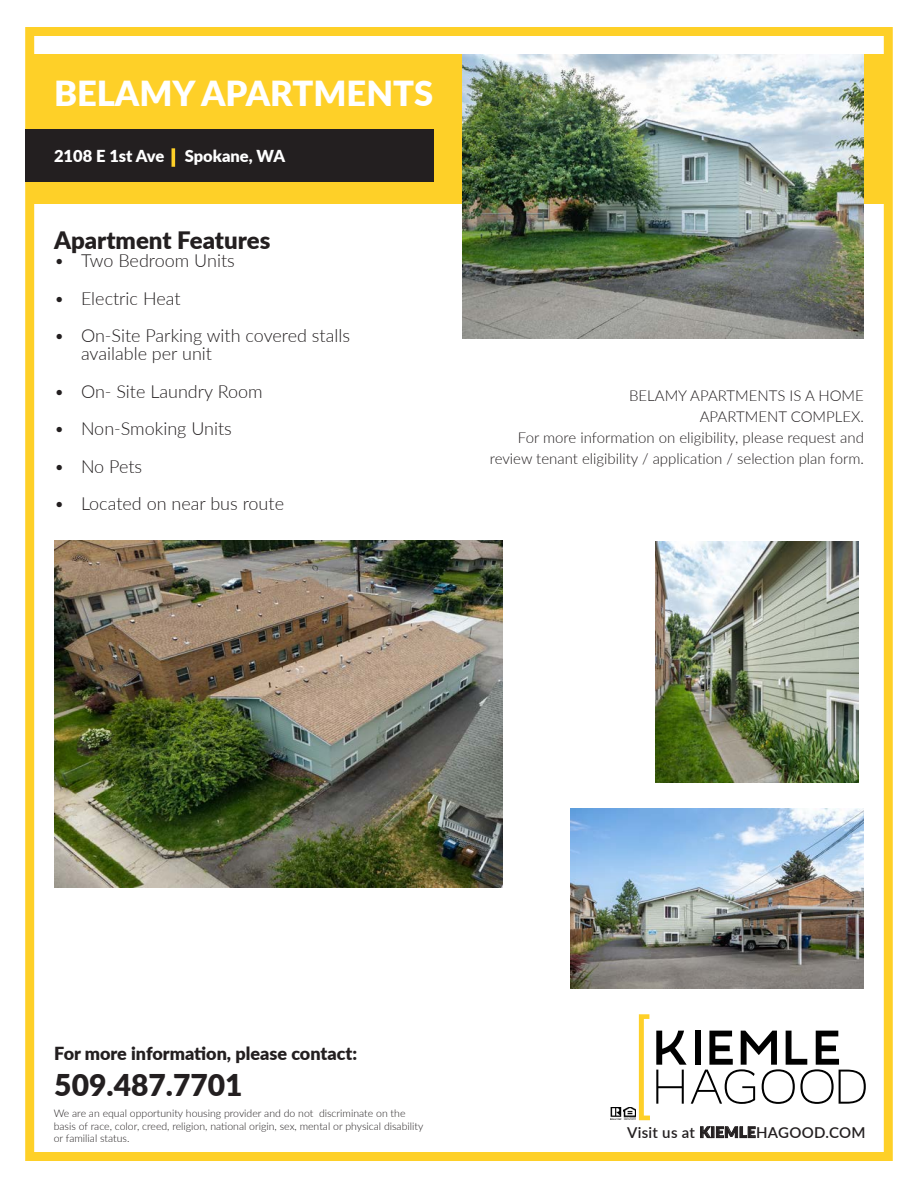
<style>
.page{position:relative;width:918px;height:1188px;background:#fff}
.page>*{position:absolute;margin:0;border:0;box-sizing:border-box;transform-origin:0 0}
.t1{font:900 34.5px "Lato";color:#fff}
.t2{font:900 30px "Lato";color:#231f20}
.t3{font:900 24px "Lato";color:#231f20}
.t4{font:300 18px/18px "Lato";color:#231f20}
.t5{font:900 18px "Lato";color:#231f20}
.t6{font:900 16.5px "Lato";color:#fff}
.t7{font:300 15px/21px "Lato";color:#231f20;text-align:right}
.t8{font:600 15px "Lato";letter-spacing:.02em;color:#231f20}
.t9{font:300 10.5px/12.6px "Lato";color:#231f20}
.s1{font-weight:300;color:#fed028}
.s2{font-weight:900}
</style>
<div class="page">
<div style="left:25px;top:27px;width:868px;height:1134px;border:9px solid #fed028"></div>
<div style="left:29px;top:54px;width:855px;height:149px;background:#fed028"></div>
<div style="left:25px;top:130px;width:409px;height:52px;background:#231f20"></div>
<svg style="left:656px;top:1031px;width:210px;height:73px"></svg>
<svg style="left:611px;top:1014px;width:39px;height:106px"></svg>
<img style="left:463px;top:55px;width:401px;height:283px">
<img style="left:54px;top:540px;width:448px;height:347px">
<img style="left:655px;top:542px;width:204px;height:241px">
<img style="left:571px;top:808px;width:293px;height:180px">
<p class="t1" style="left:54px;top:67px;width:381px">BELAMY APARTMENTS</p>
<p class="t6" style="left:54px;top:144px;width:233px">2108 E 1st Ave <span class="s1">̵</span> Spokane, WA</p>
<p class="t3" style="left:54px;top:223px;width:218px">Apartment Features</p>
<p class="t4" style="left:54px;top:251px;width:182px">• Two Bedroom Units</p>
<p class="t4" style="left:54px;top:289px;width:128px">• Electric Heat</p>
<p class="t4" style="left:81px;top:326px;width:271px;text-indent:-27px">• On-Site Parking with covered stalls available per unit</p>
<p class="t4" style="left:54px;top:382px;width:210px">• On- Site Laundry Room</p>
<p class="t4" style="left:54px;top:419px;width:179px">• Non-Smoking Units</p>
<p class="t4" style="left:54px;top:457px;width:90px">• No Pets</p>
<p class="t4" style="left:54px;top:494px;width:232px">• Located on near bus route</p>
<p class="t7" style="left:629px;top:384px;width:236px">BELAMY APARTMENTS IS A HOME<br>APARTMENT COMPLEX.</p>
<p class="t7" style="left:490px;top:426px;width:376px">For more information on eligibility, please request and review tenant eligibility / application / selection plan form.</p>
<p class="t5" style="left:54px;top:1040px;width:304px">For more information, please contact:</p>
<p class="t2" style="left:54px;top:1062px;width:190px">509.487.7701</p>
<p class="t9" style="left:54px;top:1107px;width:371px">We are an equal opportunity housing provider and do not discriminate on the basis of race, color, creed, religion, national origin, sex, mental or physical disability or familial status.</p>
<p class="t8" style="left:627px;top:1121px;width:240px">Visit us at <span class="s2">KIEMLE</span>HAGOOD.COM</p>
</div>
